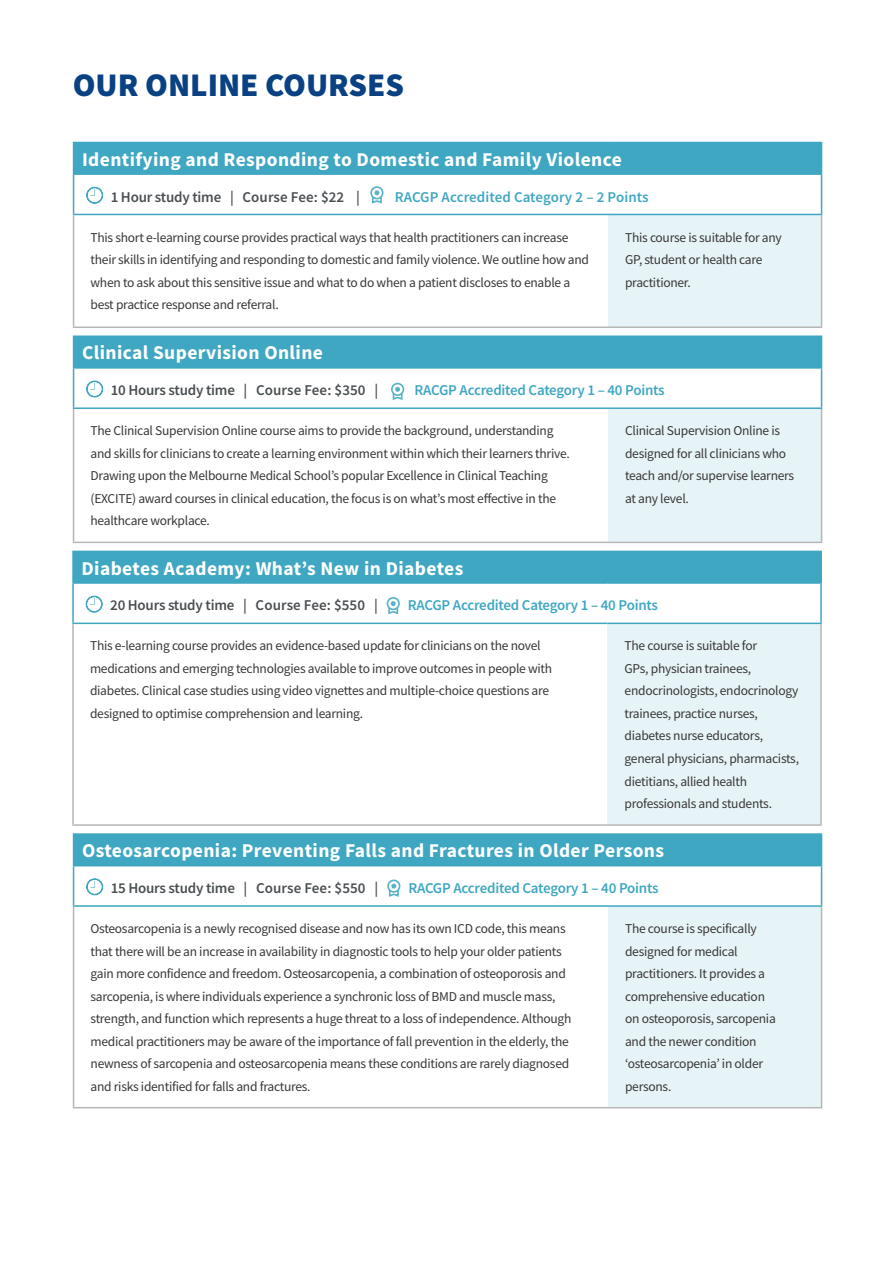
<style>
.page{position:relative;width:893px;height:1263px;background:#fff}
.page>*{position:absolute;margin:0;border:0;box-sizing:border-box;transform-origin:0 0}
.Heading{font:900 33px "Source Sans Pro";color:#094183}
.headsub{font:700 19.5px "Source Sans Pro";letter-spacing:.02em;color:#fff}
.Main_Body{font:600 15px "Source Sans Pro";letter-spacing:-.015em;color:#4a4f52}
.Main_Body-2{font:600 15px "Source Sans Pro";letter-spacing:-.015em;color:#3fa7c2}
.Main_Body-3{font:600 15px "Source Sans Pro";letter-spacing:.005em;color:#3fa7c2}
.body_v2{font:13.5px/22.5px "Source Sans Pro";letter-spacing:-.02em;color:#393636}
</style>
<div class="page">
<div style="left:74px;top:142px;width:747px;height:32px;background:#3fa7c2"></div>
<div style="left:608px;top:214px;width:213px;height:113px;background:#e6f4f7"></div>
<hr style="left:73px;top:142px;width:535px;height:1px;background:#3fa7c2">
<hr style="left:608px;top:142px;width:214px;height:1px;background:#3fa7c2">
<hr style="left:821px;top:143px;width:1px;height:30px;background:#3fa7c2">
<hr style="left:73px;top:143px;width:1px;height:30px;background:#3fa7c2">
<hr style="left:73px;top:173px;width:535px;height:2px;background:#40a6c2">
<hr style="left:73px;top:175px;width:1px;height:39px;background:#40a6c2">
<hr style="left:608px;top:173px;width:214px;height:2px;background:#40a6c2">
<hr style="left:821px;top:175px;width:1px;height:39px;background:#40a6c2">
<hr style="left:73px;top:214px;width:535px;height:1px;background:#40a6c2">
<hr style="left:73px;top:215px;width:1px;height:111px;background:#b6b6b6">
<hr style="left:821px;top:215px;width:1px;height:111px;background:#b6b6b6">
<hr style="left:73px;top:326px;width:535px;height:2px;background:#b6b6b6">
<hr style="left:608px;top:326px;width:214px;height:2px;background:#b6b6b6">
<hr style="left:608px;top:214px;width:214px;height:1px;background:#40a6c2">
<svg style="left:86px;top:186px;width:17px;height:18px"></svg>
<svg style="left:370px;top:186px;width:14px;height:18px"></svg>
<div style="left:74px;top:336px;width:747px;height:32px;background:#3fa7c2"></div>
<div style="left:608px;top:408px;width:213px;height:134px;background:#e6f4f7"></div>
<hr style="left:73px;top:335px;width:535px;height:2px;background:#3fa7c2">
<hr style="left:608px;top:335px;width:214px;height:2px;background:#3fa7c2">
<hr style="left:821px;top:337px;width:1px;height:30px;background:#3fa7c2">
<hr style="left:73px;top:337px;width:1px;height:30px;background:#3fa7c2">
<hr style="left:73px;top:367px;width:535px;height:2px;background:#40a6c2">
<hr style="left:73px;top:369px;width:1px;height:38px;background:#40a6c2">
<hr style="left:608px;top:367px;width:214px;height:2px;background:#40a6c2">
<hr style="left:821px;top:369px;width:1px;height:38px;background:#40a6c2">
<hr style="left:73px;top:407px;width:535px;height:2px;background:#40a6c2">
<hr style="left:73px;top:409px;width:1px;height:133px;background:#b6b6b6">
<hr style="left:73px;top:542px;width:535px;height:1px;background:#b6b6b6">
<hr style="left:608px;top:407px;width:214px;height:2px;background:#40a6c2">
<hr style="left:821px;top:409px;width:1px;height:133px;background:#b6b6b6">
<hr style="left:608px;top:542px;width:214px;height:1px;background:#b6b6b6">
<svg style="left:86px;top:380px;width:17px;height:18px"></svg>
<svg style="left:391px;top:383px;width:13px;height:17px"></svg>
<div style="left:74px;top:834px;width:747px;height:32px;background:#3fa7c2"></div>
<div style="left:608px;top:906px;width:213px;height:202px;background:#e6f4f7"></div>
<hr style="left:73px;top:833px;width:535px;height:2px;background:#3fa7c2">
<hr style="left:608px;top:833px;width:214px;height:2px;background:#3fa7c2">
<hr style="left:821px;top:835px;width:1px;height:30px;background:#3fa7c2">
<hr style="left:73px;top:835px;width:1px;height:30px;background:#3fa7c2">
<hr style="left:73px;top:865px;width:535px;height:1px;background:#40a6c2">
<hr style="left:73px;top:866px;width:1px;height:39px;background:#40a6c2">
<hr style="left:608px;top:865px;width:214px;height:1px;background:#40a6c2">
<hr style="left:821px;top:866px;width:1px;height:39px;background:#40a6c2">
<hr style="left:73px;top:905px;width:535px;height:2px;background:#40a6c2">
<hr style="left:73px;top:907px;width:1px;height:200px;background:#b6b6b6">
<hr style="left:73px;top:1107px;width:535px;height:1px;background:#b6b6b6">
<hr style="left:608px;top:905px;width:214px;height:2px;background:#40a6c2">
<hr style="left:821px;top:907px;width:1px;height:200px;background:#b6b6b6">
<hr style="left:608px;top:1107px;width:214px;height:1px;background:#b6b6b6">
<svg style="left:86px;top:878px;width:17px;height:17px"></svg>
<svg style="left:387px;top:879px;width:13px;height:18px"></svg>
<div style="left:73px;top:551px;width:748px;height:32px;background:#3fa7c2"></div>
<div style="left:608px;top:623px;width:213px;height:202px;background:#e6f4f7"></div>
<hr style="left:72px;top:551px;width:536px;height:1px;background:#3fa7c2">
<hr style="left:608px;top:551px;width:214px;height:1px;background:#3fa7c2">
<hr style="left:820px;top:552px;width:2px;height:30px;background:#3fa7c2">
<hr style="left:72px;top:552px;width:2px;height:30px;background:#3fa7c2">
<hr style="left:72px;top:582px;width:536px;height:2px;background:#40a6c2">
<hr style="left:72px;top:584px;width:2px;height:39px;background:#40a6c2">
<hr style="left:608px;top:582px;width:214px;height:2px;background:#40a6c2">
<hr style="left:820px;top:584px;width:2px;height:39px;background:#40a6c2">
<hr style="left:72px;top:623px;width:536px;height:1px;background:#40a6c2">
<hr style="left:72px;top:624px;width:2px;height:200px;background:#b6b6b6">
<hr style="left:72px;top:824px;width:536px;height:2px;background:#b6b6b6">
<hr style="left:608px;top:623px;width:214px;height:1px;background:#40a6c2">
<hr style="left:820px;top:624px;width:2px;height:200px;background:#b6b6b6">
<hr style="left:608px;top:824px;width:214px;height:2px;background:#b6b6b6">
<svg style="left:85px;top:595px;width:18px;height:18px"></svg>
<svg style="left:387px;top:597px;width:13px;height:17px"></svg>
<p class="Heading" style="left:73px;top:62px;width:333px">OUR ONLINE COURSES</p>
<p class="headsub" style="left:82px;top:146px;width:541px">Identifying and Responding to Domestic and Family Violence</p>
<p class="Main_Body" style="left:111px;top:187px;width:251px">1 Hour study time | Course Fee: $22 |</p>
<p class="Main_Body-3" style="left:395px;top:187px;width:255px">RACGP Accredited Category 2 – 2 Points</p>
<p class="body_v2" style="left:91px;top:226px;width:500px">This short e-learning course provides practical ways that health practitioners can increase their skills in identifying and responding to domestic and family violence. We outline how and when to ask about this sensitive issue and what to do when a patient discloses to enable a best practice response and referral.</p>
<p class="body_v2" style="left:625px;top:226px;width:158px">This course is suitable for any<br>GP, student or health care practitioner.</p>
<p class="headsub" style="left:82px;top:340px;width:242px">Clinical Supervision Online</p>
<p class="Main_Body" style="left:111px;top:380px;width:269px">10 Hours study time | Course Fee: $350 |</p>
<p class="Main_Body-2" style="left:415px;top:380px;width:252px">RACGP Accredited Category 1 – 40 Points</p>
<p class="body_v2" style="left:91px;top:419px;width:481px">The Clinical Supervision Online course aims to provide the background, understanding and skills for clinicians to create a learning environment within which their learners thrive.<br>Drawing upon the Melbourne Medical School’s popular Excellence in Clinical Teaching (EXCITE) award courses in clinical education, the focus is on what’s most effective in the healthcare workplace.</p>
<p class="body_v2" style="left:625px;top:419px;width:171px">Clinical Supervision Online is designed for all clinicians who teach and/or supervise learners at any level.</p>
<p class="headsub" style="left:82px;top:555px;width:383px">Diabetes Academy: What’s New in Diabetes</p>
<p class="Main_Body" style="left:110px;top:595px;width:269px">20 Hours study time | Course Fee: $550 |</p>
<p class="Main_Body-2" style="left:408px;top:595px;width:252px">RACGP Accredited Category 1 – 40 Points</p>
<p class="body_v2" style="left:90px;top:635px;width:464px">This e-learning course provides an evidence-based update for clinicians on the novel medications and emerging technologies available to improve outcomes in people with diabetes. Clinical case studies using video vignettes and multiple-choice questions are designed to optimise comprehension and learning.</p>
<p class="body_v2" style="left:625px;top:635px;width:176px">The course is suitable for<br>GPs, physician trainees, endocrinologists, endocrinology trainees, practice nurses, diabetes nurse educators, general physicians, pharmacists, dietitians, allied health professionals and students.</p>
<p class="headsub" style="left:82px;top:837px;width:583px">Osteosarcopenia: Preventing Falls and Fractures in Older Persons</p>
<p class="Main_Body" style="left:111px;top:878px;width:269px">15 Hours study time | Course Fee: $550 |</p>
<p class="Main_Body-2" style="left:408px;top:878px;width:252px">RACGP Accredited Category 1 – 40 Points</p>
<p class="body_v2" style="left:91px;top:917px;width:482px">Osteosarcopenia is a newly recognised disease and now has its own ICD code, this means that there will be an increase in availability in diagnostic tools to help your older patients gain more confidence and freedom. Osteosarcopenia, a combination of osteoporosis and sarcopenia, is where individuals experience a synchronic loss of BMD and muscle mass, strength, and function which represents a huge threat to a loss of independence. Although medical practitioners may be aware of the importance of fall prevention in the elderly, the newness of sarcopenia and osteosarcopenia means these conditions are rarely diagnosed and risks identified for falls and fractures.</p>
<p class="body_v2" style="left:625px;top:917px;width:152px">The course is specifically designed for medical practitioners. It provides a comprehensive education on osteoporosis, sarcopenia and the newer condition ‘osteosarcopenia’ in older persons.</p>
</div>
